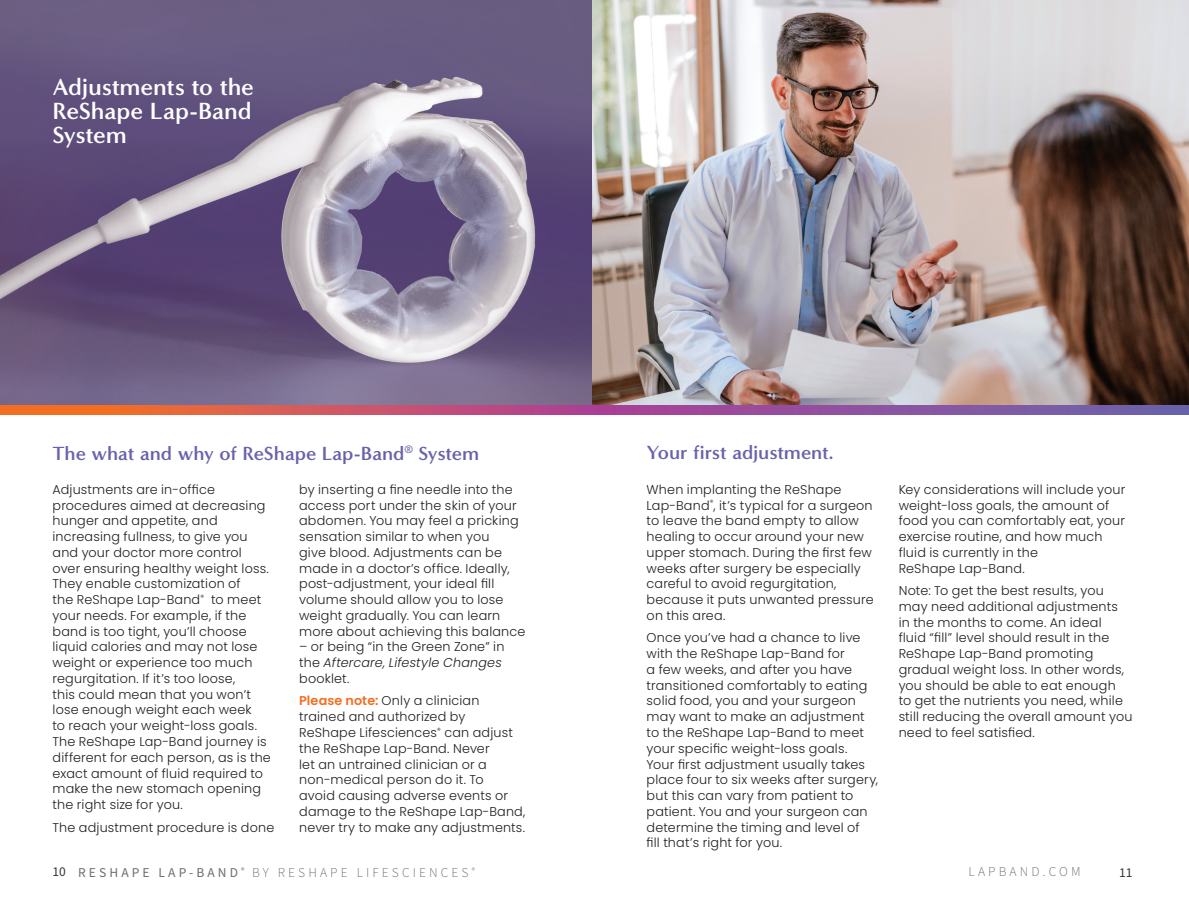
<style>
.page{position:relative;width:1189px;height:919px;background:#fff}
.page>*{position:absolute;margin:0;border:0;box-sizing:border-box;transform-origin:0 0}
.t1{font:700 24px/24px "Minerva Modern";letter-spacing:-.01em;color:#fff;text-align:justify}
.t2{font:700 19.5px "Minerva Modern";letter-spacing:-.005em;color:#6862ac}
.t3{font:300 13.5px "Source Sans Pro";letter-spacing:.23em;color:#6e6d71}
.t4{font:13.5px "Source Sans Pro";color:#373835}
.t5{font:300 12.75px/15.8px "Poppins";letter-spacing:.015em;color:#231f20}
.s1{font-style:italic}
.s2{font-weight:600;color:#f36e21}
.s3{font-weight:400}
</style>
<div class="page">
<img style="left:0;top:0;width:593px;height:405px">
<img style="left:593px;top:0;width:596px;height:405px">
<svg style="left:0;top:405px;width:1189px;height:9px;background:#af567c"></svg>
<p class="t1" style="left:53px;top:75px;width:203px">Adjustments to the ReShape Lap-Band System</p>
<p class="t2" style="left:53px;top:441px;width:428px">The what and why of ReShape Lap-Band<sup>®</sup> System</p>
<p class="t2" style="left:647px;top:440px;width:188px">Your first adjustment.</p>
<p class="t5" style="left:53px;top:481px;width:220px">Adjustments are in-office procedures aimed at decreasing hunger and appetite, and increasing fullness, to give you and your doctor more control over ensuring healthy weight loss.<br>They enable customization of<br>the ReShape Lap-Band<sup>®</sup> to meet your needs. For example, if the band is too tight, you’ll choose liquid calories and may not lose weight or experience too much regurgitation. If it’s too loose,<br>this could mean that you won’t lose enough weight each week<br>to reach your weight-loss goals.<br>The ReShape Lap-Band journey is different for each person, as is the exact amount of fluid required to make the new stomach opening the right size for you.</p>
<p class="t5" style="left:53px;top:819px;width:223px">The adjustment procedure is done</p>
<p class="t5" style="left:299px;top:481px;width:228px">by inserting a fine needle into the access port under the skin of your abdomen. You may feel a pricking sensation similar to when you<br>give blood. Adjustments can be made in a doctor’s office. Ideally, post-adjustment, your ideal fill volume should allow you to lose weight gradually. You can learn more about achieving this balance</p>
<p class="t5" style="left:299px;top:639px;width:207px">– or being “in the Green Zone” in the <span class="s1">Aftercare, Lifestyle Changes </span>booklet.</p>
<p class="t5" style="left:299px;top:693px;width:228px"><span class="s2">Please note:</span> Only a clinician trained and authorized by<br>ReShape Lifesciences<sup>®</sup> can adjust the ReShape Lap-Band. Never<br>let an untrained clinician or a non-medical person do it. To<br>avoid causing adverse events or damage to the ReShape Lap-Band, never try to make any adjustments.</p>
<p class="t5" style="left:647px;top:481px;width:229px">When implanting the ReShape<br>Lap-Band<sup>®</sup>, it’s typical for a surgeon to leave the band empty to allow healing to occur around your new upper stomach. During the first few weeks after surgery be especially careful to avoid regurgitation, because it puts unwanted pressure on this area.</p>
<p class="t5" style="left:647px;top:630px;width:233px">Once you’ve had a chance to live with the ReShape Lap-Band for<br>a few weeks, and after you have transitioned comfortably to eating solid food, you and your surgeon may want to make an adjustment to the ReShape Lap-Band to meet your specific weight-loss goals.<br>Your first adjustment usually takes place four to six weeks after surgery, but this can vary from patient to patient. You and your surgeon can determine the timing and level of<br>fill that’s right for you.</p>
<p class="t5" style="left:899px;top:481px;width:228px">Key considerations will include your weight-loss goals, the amount of food you can comfortably eat, your exercise routine, and how much fluid is currently in the<br>ReShape Lap-Band.</p>
<p class="t5" style="left:899px;top:582px;width:235px">Note: To get the best results, you may need additional adjustments<br>in the months to come. An ideal<br>fluid “fill” level should result in the<br>ReShape Lap-Band promoting gradual weight loss. In other words, you should be able to eat enough<br>to get the nutrients you need, while still reducing the overall amount you need to feel satisfied.</p>
<p class="t4" style="left:53px;top:862px;width:15px">10</p>
<p class="t3" style="left:78px;top:863px;width:398px"><span class="s3">RESHAPE LAP-BAND</span> <sup>®</sup> BY RESHAPE LIFESCIENCES <sup>®</sup></p>
<p class="t3" style="left:968px;top:862px;width:114px">LAPBAND.COM</p>
<p class="t4" style="left:1119px;top:863px;width:15px">11</p>
</div>
